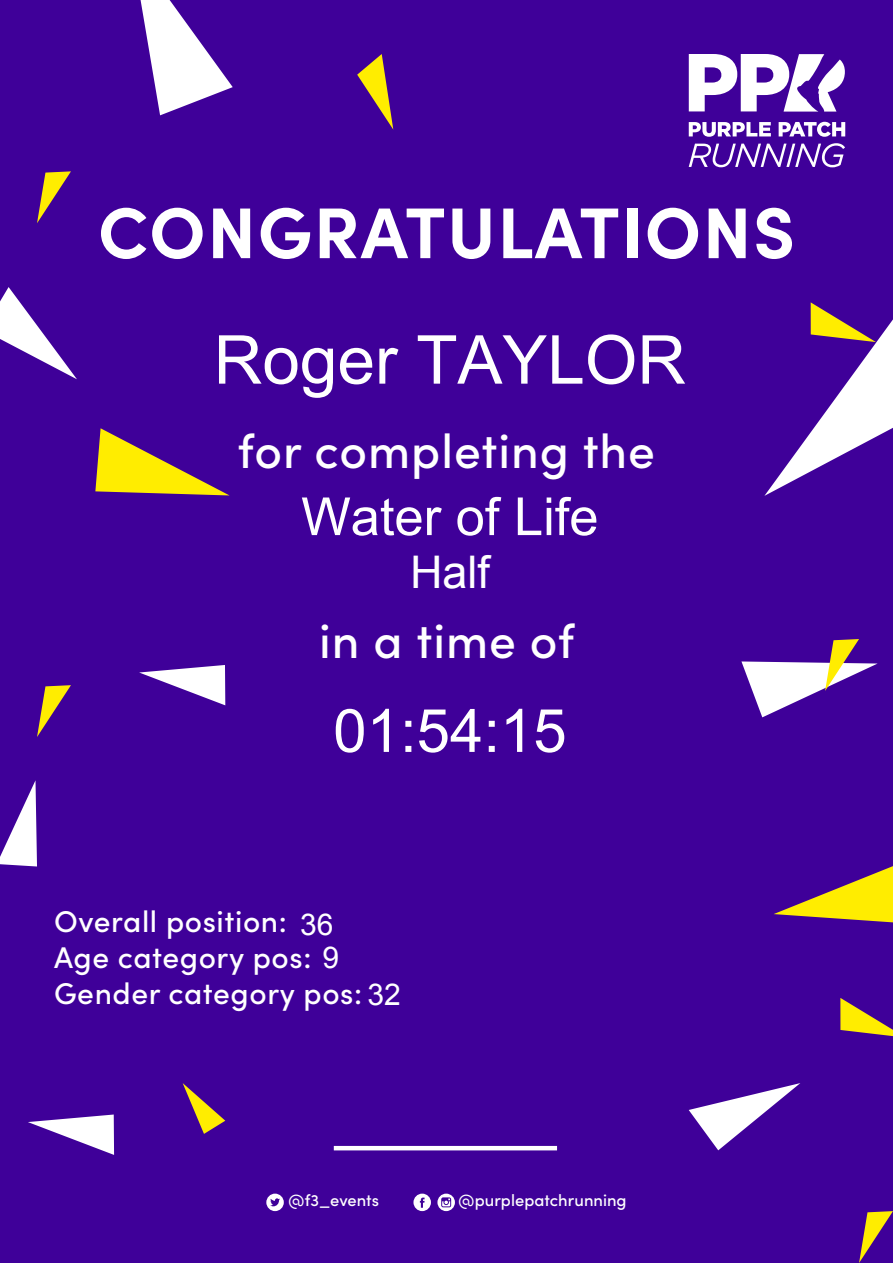
<style>
.page{position:relative;width:893px;height:1263px;background:#3f0099}
.page>*{position:absolute;margin:0;border:0;box-sizing:border-box;transform-origin:0 0}
.t1{font:700 72px "Sofia Pro";letter-spacing:.02em;color:#fff}
.t2{font:67.5px "Arial";color:#fff}
.t3{font:60px "Arial";color:#fff}
.t4{font:52.5px "Arial";color:#fff}
.t5{font:500 48px "Sofia Pro";letter-spacing:.02em;color:#fff}
.t6{font:45px "Arial";color:#fff}
.t7{font:500 30px/36px "Sofia Pro";letter-spacing:.02em;color:#fff}
.t8{font:30px "Arial";color:#fff}
.t9{font:500 16.5px "Sofia Pro";color:#fff}
.s1{font-family:"Arial";font-weight:400}
</style>
<div class="page">
<hr style="left:334px;top:1146px;width:223px;height:4px;background:#fff">
<svg style="left:139px;top:665px;width:86px;height:40px"></svg>
<svg style="left:0;top:780px;width:37px;height:86px"></svg>
<svg style="left:28px;top:1114px;width:86px;height:41px"></svg>
<svg style="left:141px;top:0;width:92px;height:115px"></svg>
<svg style="left:689px;top:1083px;width:111px;height:67px"></svg>
<svg style="left:0;top:287px;width:77px;height:92px"></svg>
<svg style="left:774px;top:866px;width:119px;height:56px"></svg>
<svg style="left:95px;top:428px;width:134px;height:67px"></svg>
<svg style="left:764px;top:302px;width:129px;height:194px"></svg>
<svg style="left:840px;top:998px;width:53px;height:38px"></svg>
<svg style="left:37px;top:685px;width:34px;height:52px"></svg>
<svg style="left:741px;top:639px;width:137px;height:78px"></svg>
<svg style="left:37px;top:171px;width:34px;height:52px"></svg>
<svg style="left:859px;top:1211px;width:34px;height:52px"></svg>
<svg style="left:357px;top:54px;width:36px;height:75px"></svg>
<svg style="left:183px;top:1083px;width:42px;height:51px"></svg>
<svg style="left:413px;top:1193px;width:18px;height:18px"></svg>
<svg style="left:266px;top:1193px;width:18px;height:18px"></svg>
<svg style="left:437px;top:1193px;width:18px;height:18px"></svg>
<svg style="left:689px;top:122px;width:82px;height:15px"></svg>
<svg style="left:779px;top:122px;width:66px;height:15px"></svg>
<svg style="left:689px;top:143px;width:156px;height:24px"></svg>
<svg style="left:689px;top:54px;width:156px;height:58px"></svg>
<h1 class="t1" style="left:98px;top:177px;width:699px">CONGRATULATIONS</h1>
<h2 class="t2" style="left:214px;top:323px;width:474px">Roger TAYLOR</h2>
<h3 class="t5" style="left:238px;top:416px;width:419px">for completing the</h3>
<h3 class="t4" style="left:301px;top:488px;width:299px">Water of Life</h3>
<h3 class="t6" style="left:410px;top:548px;width:81px">Half</h3>
<h3 class="t5" style="left:319px;top:605px;width:257px">in a time of</h3>
<h3 class="t3" style="left:333px;top:698px;width:235px">01:54:15</h3>
<p class="t7" style="left:54px;top:901px;width:348px">Overall position:<br>Age category pos: <span class="s1">9<br></span>Gender category pos: <span class="s1">32</span></p>
<p class="t8" style="left:300px;top:908px;width:35px">36</p>
<p class="t9" style="left:288px;top:1188px;width:92px">@f3_events</p>
<p class="t9" style="left:458px;top:1188px;width:170px">@purplepatchrunning</p>
</div>
